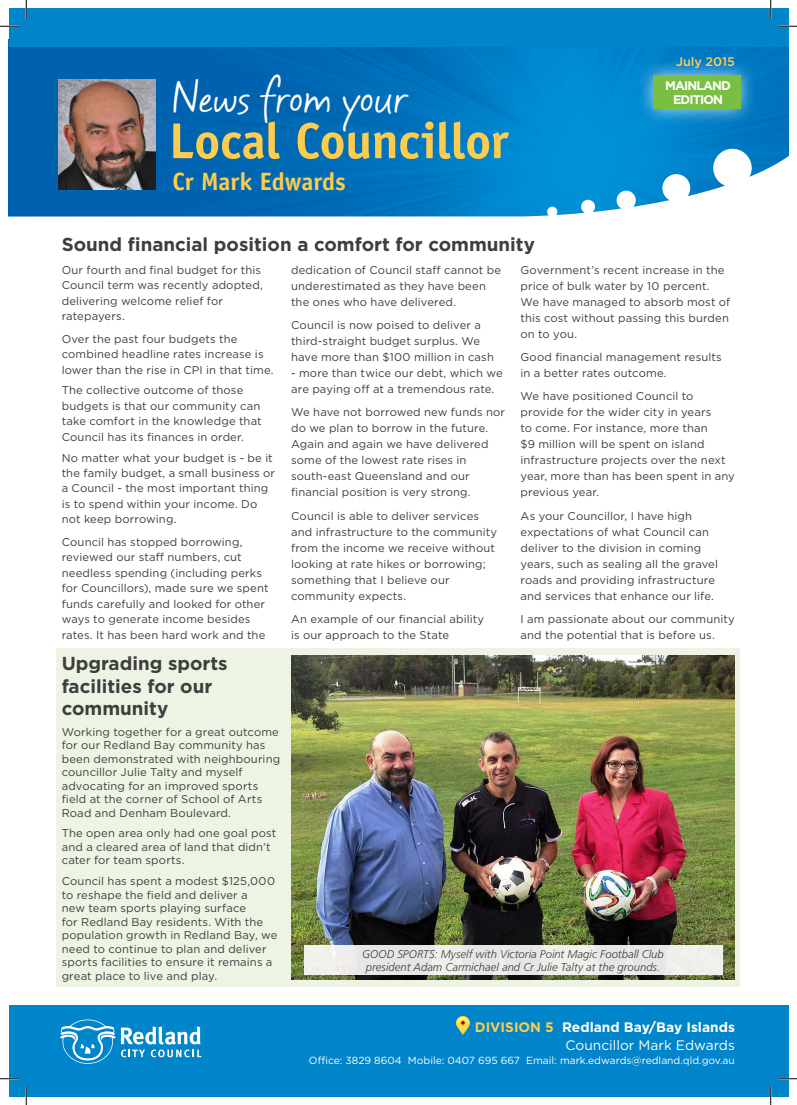
<style>
.page{position:relative;width:797px;height:1105px;background:#fff}
.page>*{position:absolute;margin:0;border:0;box-sizing:border-box;transform-origin:0 0}
.t1{font:700 50.62px "Officina Sans";letter-spacing:-.015em;color:#fecc4e}
.t2{font:41.5px "Mayfield";letter-spacing:-.015em;color:#fff}
.t3{font:700 25px "Officina Sans";color:#fecc4e}
.Division_Header{font:700 18.75px/22.5px "Gotham";color:#3e3e3f}
.Division_name{font:700 13.75px "Gotham";color:#fff}
.Councillor{font:13.75px "Gotham";color:#fff}
.Division_name-2{font:700 12.5px/13.8px "Gotham";letter-spacing:-.07em;color:#fff;text-align:center}
.t4{font:500 12.5px "Gotham";color:#fecc4e}
.Body_Copy{font:11.25px/16px "Gotham";letter-spacing:.01em;color:#3e3e3f}
.Photo_caption{font:italic 300 11.25px/13.5px "Frutiger LT";color:#3e3e3f;text-align:center}
.Councillor-2{font:10.25px "Gotham";color:#fff}
.s1{color:#fecc4e}
</style>
<div class="page">
<img style="left:9px;top:47px;width:779px;height:96px">
<svg style="left:9px;top:143px;width:779px;height:74px;background:#1982c5"></svg>
<svg style="left:662px;top:174px;width:28px;height:28px"></svg>
<svg style="left:712px;top:148px;width:40px;height:40px"></svg>
<div style="left:547px;top:206px;width:10px;height:11px;background:#fff;border-radius:50%"></div>
<div style="left:581px;top:200px;width:14px;height:14px;background:#fff;border-radius:50%"></div>
<div style="left:616px;top:190px;width:20px;height:20px;background:#fff;border-radius:50%"></div>
<div style="left:9px;top:9px;width:779px;height:38px;background:#0084ca"></div>
<div style="left:9px;top:1005px;width:779px;height:91px;background:#0084ca"></div>
<svg style="left:121px;top:1026px;width:80px;height:31px"></svg>
<svg style="left:60px;top:1019px;width:55px;height:45px"></svg>
<div style="left:56px;top:649px;width:683px;height:337px;background:#edf4e3"></div>
<img style="left:58px;top:79px;width:97px;height:111px">
<div style="left:636px;top:59px;width:121px;height:67px;background:#fff;opacity:.75"></div>
<div style="left:653px;top:75px;width:87px;height:34px;background:#7abe42"></div>
<svg style="left:456px;top:1016px;width:13px;height:18px"></svg>
<img style="left:291px;top:655px;width:444px;height:324px">
<div style="left:304px;top:946px;width:418px;height:29px;background:#e9e9e7"></div>
<svg style="left:0;top:25px;width:19px;height:2px"></svg>
<svg style="left:778px;top:25px;width:19px;height:2px"></svg>
<svg style="left:0;top:1078px;width:19px;height:1px"></svg>
<svg style="left:778px;top:1078px;width:19px;height:1px"></svg>
<svg style="left:25px;top:0;width:2px;height:19px"></svg>
<svg style="left:25px;top:1086px;width:2px;height:19px"></svg>
<svg style="left:770px;top:0;width:1px;height:19px"></svg>
<svg style="left:770px;top:1086px;width:1px;height:19px"></svg>
<h2 class="t2" style="left:172px;top:69px;width:236px">News from your</h2>
<h1 class="t1" style="left:169px;top:109px;width:341px">Local Councillor</h1>
<p class="t3" style="left:172px;top:166px;width:175px">Cr Mark Edwards</p>
<p class="t4" style="left:676px;top:53px;width:60px">July 2015</p>
<p class="Division_name-2" style="left:665px;top:79px;width:67px">MAINLAND<br>EDITION</p>
<p class="Division_Header" style="left:62px;top:233px;width:475px">Sound financial position a comfort for community</p>
<p class="Body_Copy" style="left:62px;top:262px;width:203px;line-height:15.5px">Our fourth and final budget for this<br>Council term was recently adopted, delivering welcome relief for ratepayers.</p>
<p class="Body_Copy" style="left:62px;top:331px;width:213px;line-height:15.5px">Over the past four budgets the combined headline rates increase is lower than the rise in CPI in that time.</p>
<p class="Body_Copy" style="left:62px;top:382px;width:202px;line-height:15.5px">The collective outcome of those budgets is that our community can take comfort in the knowledge that Council has its finances in order.</p>
<p class="Body_Copy" style="left:62px;top:449px;width:215px;line-height:15.5px">No matter what your budget is - be it the family budget, a small business or a Council - the most important thing is to spend within your income. Do not keep borrowing.</p>
<p class="Body_Copy" style="left:62px;top:534px;width:208px;line-height:15.5px">Council has stopped borrowing, reviewed our staff numbers, cut needless spending (including perks for Councillors), made sure we spent funds carefully and looked for other ways to generate income besides rates. It has been hard work and the</p>
<p class="Body_Copy" style="left:291px;top:262px;width:211px">dedication of Council staff cannot be underestimated as they have been the ones who have delivered.</p>
<p class="Body_Copy" style="left:291px;top:317px;width:204px">Council is now poised to deliver a third-straight budget surplus. We have more than $100 million in cash</p>
<p class="Body_Copy" style="left:291px;top:365px;width:213px">- more than twice our debt, which we are paying off at a tremendous rate.</p>
<p class="Body_Copy" style="left:291px;top:404px;width:215px">We have not borrowed new funds nor do we plan to borrow in the future.<br>Again and again we have delivered some of the lowest rate rises in south-east Queensland and our financial position is very strong.</p>
<p class="Body_Copy" style="left:291px;top:507px;width:207px">Council is able to deliver services and infrastructure to the community from the income we receive without looking at rate hikes or borrowing; something that I believe our community expects.</p>
<p class="Body_Copy" style="left:291px;top:611px;width:195px">An example of our financial ability is our approach to the State</p>
<p class="Body_Copy" style="left:520px;top:262px;width:211px">Government’s recent increase in the price of bulk water by 10 percent.<br>We have managed to absorb most of this cost without passing this burden on to you.</p>
<p class="Body_Copy" style="left:520px;top:349px;width:203px">Good financial management results in a better rates outcome.</p>
<p class="Body_Copy" style="left:520px;top:388px;width:216px">We have positioned Council to provide for the wider city in years<br>to come. For instance, more than<br>$9 million will be spent on island infrastructure projects over the next year, more than has been spent in any previous year.</p>
<p class="Body_Copy" style="left:520px;top:507px;width:199px">As your Councillor, I have high expectations of what Council can deliver to the division in coming years, such as sealing all the gravel roads and providing infrastructure and services that enhance our life.</p>
<p class="Body_Copy" style="left:520px;top:611px;width:216px">I am passionate about our community and the potential that is before us.</p>
<p class="Division_Header" style="left:62px;top:652px;width:167px">Upgrading sports facilities for our community</p>
<p class="Body_Copy" style="left:62px;top:725px;width:220px;line-height:13.5px">Working together for a great outcome for our Redland Bay community has been demonstrated with neighbouring councillor Julie Talty and myself advocating for an improved sports field at the corner of School of Arts Road and Denham Boulevard.</p>
<p class="Body_Copy" style="left:62px;top:826px;width:216px;line-height:13.5px">The open area only had one goal post and a cleared area of land that didn’t cater for team sports.</p>
<p class="Body_Copy" style="left:62px;top:874px;width:217px;line-height:13.5px">Council has spent a modest $125,000 to reshape the field and deliver a<br>new team sports playing surface<br>for Redland Bay residents. With the population growth in Redland Bay, we need to continue to plan and deliver sports facilities to ensure it remains a great place to live and play.</p>
<p class="Photo_caption" style="left:362px;top:947px;width:303px">GOOD SPORTS: Myself with Victoria Point Magic Football Club president Adam Carmichael and Cr Julie Talty at the grounds.</p>
<p class="Division_name" style="left:475px;top:1017px;width:261px"><span class="s1">DIVISION 5</span> Redland Bay/Bay Islands</p>
<p class="Councillor" style="left:565px;top:1036px;width:171px">Councillor Mark Edwards</p>
<p class="Councillor-2" style="left:309px;top:1054px;width:427px">Office: 3829 8604 Mobile: 0407 695 667 Email: mark.edwards@redland.qld.gov.au</p>
</div>
